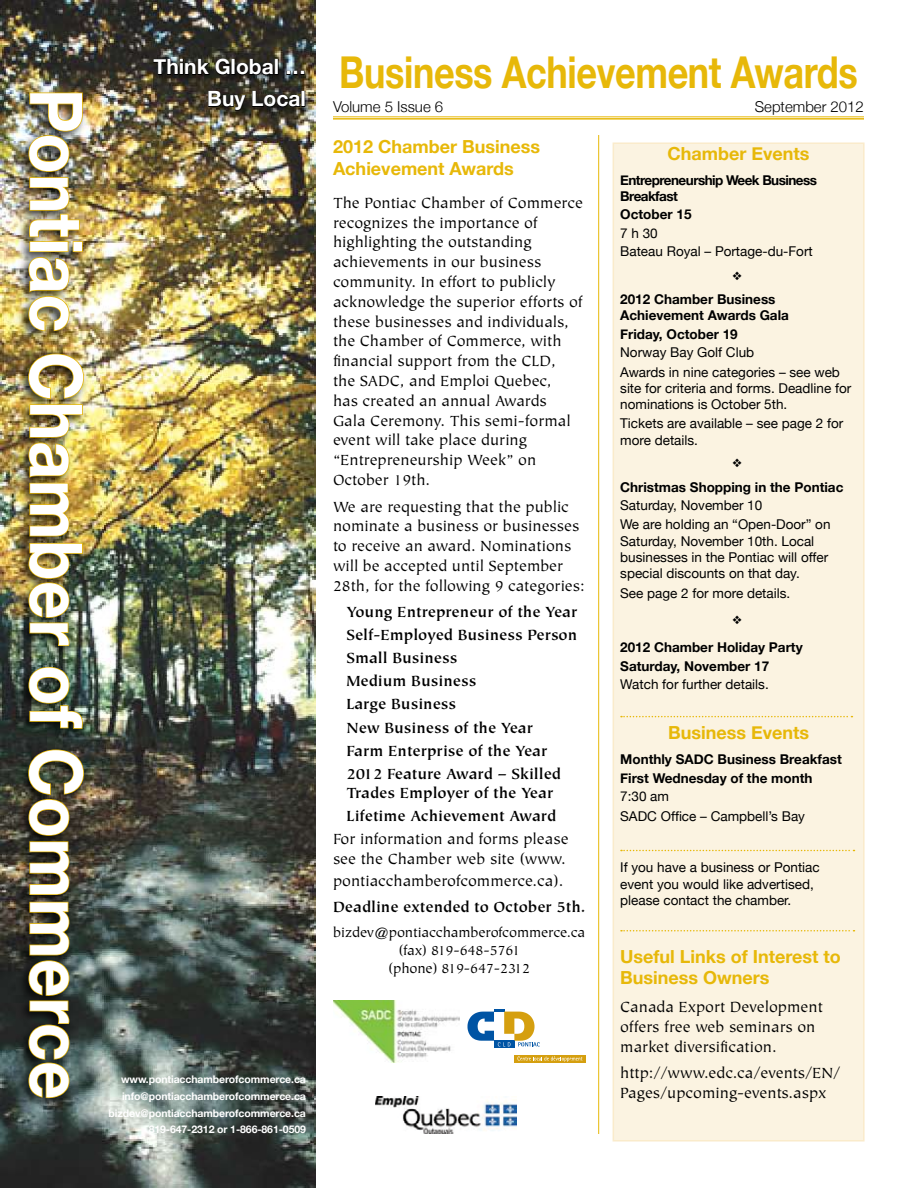
<style>
.page{position:relative;width:918px;height:1188px;background:#fff}
.page>*{position:absolute;margin:0;border:0;box-sizing:border-box;transform-origin:0 0}
.t1{font:700 72.6px "Helvetica Neue";letter-spacing:.01em;color:#fff;scale:.91 1}
.t2{font:700 43.95px "Helvetica Neue";letter-spacing:-.01em;color:#e7b809;scale:.82 1}
.t3{font:700 21px/32px "Helvetica Neue";color:#fff;text-align:right}
.t4{font:700 18px/21.6px "Helvetica Neue";color:#e7b809}
.t5{font:16.5px/19.8px "Tiepolo";color:#000}
.t6{font:700 16.5px/23.1px "Tiepolo";color:#000}
.t7{font:15px/18px "Tiepolo";letter-spacing:-.01em;color:#000;text-align:center}
.t8{font:300 15px "Helvetica Neue";color:#000}
.t9{font:13.5px/16.2px "Helvetica Neue";color:#000}
.t10{font:700 13.5px/18.3px "Helvetica Neue";color:#000}
.t11{font:700 13.5px/16.2px "Helvetica Neue";letter-spacing:-.04em;color:#000}
.t12{font:700 10.5px/17px "Helvetica Neue";letter-spacing:-.01em;color:#fff;text-align:right}
</style>
<div class="page">
<img style="left:0;top:0;width:315px;height:1188px">
<div style="left:613px;top:143px;width:251px;height:998px;background:#fbf3e1"></div>
<div style="left:613px;top:142px;width:252px;height:1000px;border:2px solid #faebcb"></div>
<hr style="left:333px;top:117px;width:531px;height:1px;background:#e7b809">
<hr style="left:333px;top:118px;width:531px;height:2px;background:#e7b809">
<hr style="left:598px;top:135px;width:1px;height:999px;background:#e7b809">
<div style="left:14px;top:87px;width:75px;height:1025px;background:#000;opacity:.8"></div>
<img style="left:28px;top:92px;width:55px;height:240px">
<img style="left:27px;top:353px;width:58px;height:294px">
<img style="left:28px;top:666px;width:55px;height:64px">
<img style="left:27px;top:749px;width:58px;height:350px">
<div style="left:148px;top:52px;width:170px;height:71px;background:#000;opacity:.8"></div>
<svg style="left:153px;top:58px;width:77px;height:18px"></svg>
<div style="left:231px;top:59px;width:4px;height:16px;border:1px solid #000"></div>
<svg style="left:236px;top:59px;width:38px;height:17px"></svg>
<div style="left:275px;top:59px;width:3px;height:16px;border:1px solid #000"></div>
<svg style="left:286px;top:71px;width:18px;height:4px"></svg>
<svg style="left:208px;top:91px;width:93px;height:20px;background:#28241b"></svg>
<div style="left:301px;top:91px;width:4px;height:16px;border:1px solid #000"></div>
<svg style="left:621px;top:850px;width:234px;height:1px"></svg>
<svg style="left:621px;top:716px;width:231px;height:1px"></svg>
<img style="left:333px;top:1001px;width:126px;height:61px">
<div style="left:514px;top:1055px;width:72px;height:8px;background:#d59f0f"></div>
<svg style="left:517px;top:1056px;width:65px;height:6px"></svg>
<div style="left:494px;top:1041px;width:20px;height:7px;background:#0054a4"></div>
<svg style="left:468px;top:1009px;width:72px;height:38px"></svg>
<img style="left:375px;top:1096px;width:142px;height:38px">
<svg style="left:621px;top:930px;width:234px;height:2px"></svg>
<h1 class="t1" style="left:101px;top:89px;width:1112px;rotate:90deg">Pontiac Chamber of Commerce</h1>
<p class="t3" style="left:154px;top:51px;width:154px">Think Global …<br>Buy Local</p>
<p class="t12" style="left:109px;top:1070px;width:199px">www.pontiacchamberofcommerce.ca info@pontiacchamberofcommerce.ca bizdev@pontiacchamberofcommerce.ca 819-647-2312 or 1-866-861-0509</p>
<h2 class="t2" style="left:339px;top:45px;width:634px">Business Achievement Awards</h2>
<p class="t8" style="left:333px;top:97px;width:112px">Volume 5 Issue 6</p>
<p class="t8" style="left:755px;top:97px;width:111px">September 2012</p>
<p class="t4" style="left:333px;top:135px;width:209px">2012 Chamber Business<br>Achievement Awards</p>
<p class="t5" style="left:333px;top:193px;width:251px">The Pontiac Chamber of Commerce recognizes the importance of highlighting the outstanding achievements in our business community. In effort to publicly acknowledge the superior efforts of these businesses and individuals, the Chamber of Commerce, with financial support from the CLD,<br>the SADC, and Emploi Quebec,<br>has created an annual Awards<br>Gala Ceremony. This semi-formal event will take place during “Entrepreneurship Week” on<br>October 19th.</p>
<p class="t5" style="left:333px;top:497px;width:253px">We are requesting that the public nominate a business or businesses to receive an award. Nominations will be accepted until September 28th, for the following 9 categories:</p>
<p class="t6" style="left:346px;top:601px;width:233px">Young Entrepreneur of the Year<br>Self-Employed Business Person<br>Small Business<br>Medium Business<br>Large Business<br>New Business of the Year<br>Farm Enterprise of the Year<br>2012 Feature Award – Skilled</p>
<p class="t6" style="left:346px;top:782px;width:211px">Trades Employer of the Year<br>Lifetime Achievement Award</p>
<p class="t5" style="left:333px;top:830px;width:237px">For information and forms please see the Chamber web site (www.</p>
<p class="t5" style="left:333px;top:871px;width:232px">pontiacchamberofcommerce.ca).</p>
<p class="t6" style="left:333px;top:896px;width:254px">Deadline extended to October 5th.</p>
<p class="t7" style="left:333px;top:924px;width:254px">bizdev@pontiacchamberofcommerce.ca (fax) 819-648-5761<br>(phone) 819-647-2312</p>
<p class="t4" style="left:668px;top:142px;width:144px">Chamber Events</p>
<p class="t11" style="left:620px;top:172px;width:198px">Entrepreneurship Week Business<br>Breakfast</p>
<p class="t10" style="left:620px;top:205px;width:73px">October 15</p>
<p class="t9" style="left:620px;top:224px;width:194px;line-height:18.3px">7 h 30<br>Bateau Royal – Portage-du-Fort</p>
<p class="t10" style="left:620px;top:291px;width:170px;line-height:16.2px">2012 Chamber Business<br>Achievement Awards Gala</p>
<p class="t10" style="left:620px;top:324px;width:119px">Friday, October 19</p>
<p class="t9" style="left:620px;top:342px;width:221px;line-height:19.5px">Norway Bay Golf Club<br>Awards in nine categories – see web</p>
<p class="t9" style="left:620px;top:380px;width:233px">site for criteria and forms. Deadline for nominations is October 5th.</p>
<p class="t9" style="left:620px;top:415px;width:225px">Tickets are available – see page 2 for more details.</p>
<p class="t10" style="left:620px;top:477px;width:225px">Christmas Shopping in the Pontiac</p>
<p class="t9" style="left:620px;top:495px;width:212px;line-height:19.5px">Saturday, November 10<br>We are holding an “Open-Door” on</p>
<p class="t9" style="left:620px;top:533px;width:210px">Saturday, November 10th. Local businesses in the Pontiac will offer special discounts on that day.</p>
<p class="t9" style="left:620px;top:584px;width:172px">See page 2 for more details.</p>
<p class="t10" style="left:620px;top:638px;width:184px">2012 Chamber Holiday Party<br>Saturday, November 17</p>
<p class="t9" style="left:620px;top:676px;width:150px">Watch for further details.</p>
<p class="t4" style="left:668px;top:722px;width:143px">Business Events</p>
<p class="t10" style="left:620px;top:750px;width:223px">Monthly SADC Business Breakfast<br>First Wednesday of the month</p>
<p class="t9" style="left:620px;top:786px;width:186px;line-height:19.5px">7:30 am<br>SADC Office – Campbell’s Bay</p>
<p class="t9" style="left:620px;top:859px;width:201px">If you have a business or Pontiac event you would like advertised, please contact the chamber.</p>
<p class="t4" style="left:620px;top:945px;width:222px">Useful Links of Interest to<br>Business Owners</p>
<p class="t5" style="left:620px;top:998px;width:204px">Canada Export Development offers free web seminars on market diversification.</p>
<p class="t5" style="left:620px;top:1064px;width:222px">http://www.edc.ca/events/EN/<br>Pages/upcoming-events.aspx</p>
</div>
